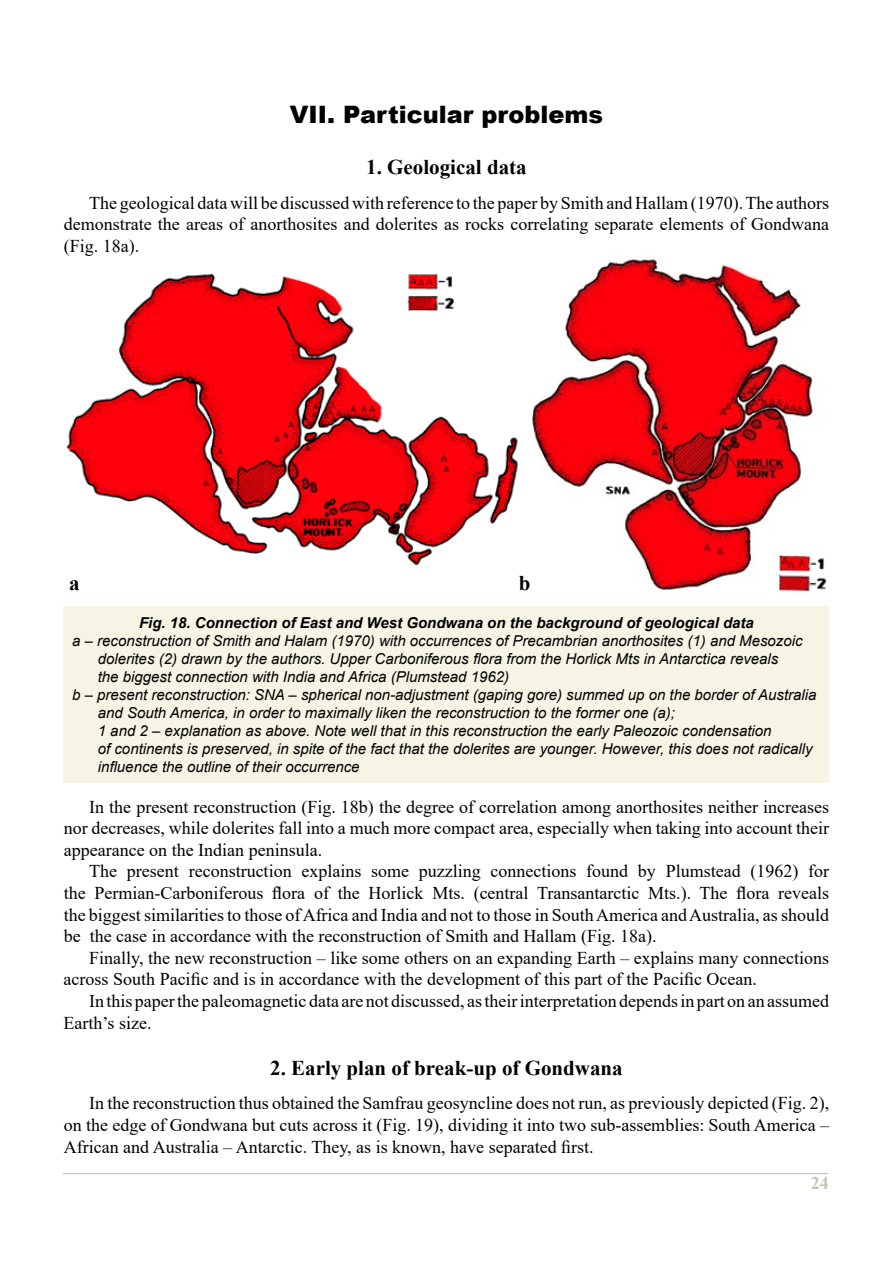
<style>
.page{position:relative;width:893px;height:1263px;background:#fff}
.page>*{position:absolute;margin:0;border:0;box-sizing:border-box;transform-origin:0 0}
.t1{font:900 24px "Arial";color:#000}
.t2{font:700 21px "Times New Roman";color:#000}
.t3{font:18px/21.6px "Times New Roman";color:#000;text-align:justify}
.t4{font:700 18px "Times New Roman";color:#c6c3ac}
.t5{font:italic 15px "Arial";color:#000}
.t6{font:italic 700 15px "Arial";color:#000}
</style>
<div class="page">
<hr style="left:63px;top:1173px;width:765px;height:1px;background:#c6c3ac">
<img style="left:532px;top:259px;width:295px;height:333px">
<div style="left:64px;top:606px;width:765px;height:176px;background:#f6f4e5"></div>
<img style="left:66px;top:273px;width:452px;height:293px">
<h1 class="t1" style="left:290px;top:97px;width:315px">VII. Particular problems</h1>
<p class="t2" style="left:366px;top:152px;width:162px">1. Geological data</p>
<p class="t3" style="left:64px;top:191px;width:767px;text-indent:26px">The geological data will be discussed with reference to the paper by Smith and Hallam(1970).The authors demonstrate the areas of anorthosites and dolerites as rocks correlating separate elements of Gondwana (Fig. 18a).</p>
<p class="t2" style="left:69px;top:568px;width:12px">a</p>
<p class="t2" style="left:519px;top:568px;width:13px">b</p>
<p class="t6" style="left:139px;top:612px;width:616px">Fig. 18. Connection of East and West Gondwana on the background of geological data</p>
<p class="t5" style="left:72px;top:630px;width:732px">a – reconstruction of Smith and Halam (1970) with occurrences of Precambrian anorthosites (1) and Mesozoic</p>
<p class="t5" style="left:98px;top:648px;width:682px">dolerites (2) drawn by the authors. Upper Carboniferous flora from the Horlick Mts in Antarctica reveals</p>
<p class="t5" style="left:98px;top:666px;width:413px">the biggest connection with India and Africa (Plumstead 1962)</p>
<p class="t5" style="left:72px;top:684px;width:746px">b – present reconstruction: SNA – spherical non-adjustment (gaping gore) summed up on the border of Australia</p>
<p class="t5" style="left:98px;top:702px;width:579px">and South America, in order to maximally liken the reconstruction to the former one (a);</p>
<p class="t5" style="left:98px;top:720px;width:675px">1 and 2 – explanation as above. Note well that in this reconstruction the early Paleozoic condensation</p>
<p class="t5" style="left:98px;top:738px;width:716px">of continents is preserved, in spite of the fact that the dolerites are younger. However, this does not radically</p>
<p class="t5" style="left:98px;top:756px;width:263px">influence the outline of their occurrence</p>
<p class="t3" style="left:64px;top:795px;width:767px;text-indent:26px">In the present reconstruction (Fig. 18b) the degree of correlation among anorthosites neither increases nor decreases, while dolerites fall into a much more compact area, especially when taking into account their appearance on the Indian peninsula.</p>
<p class="t3" style="left:64px;top:860px;width:767px;text-indent:26px">The present reconstruction explains some puzzling connections found by Plumstead (1962) for the Permian-Carboniferous flora of the Horlick Mts. (central Transantarctic Mts.). The flora reveals the biggest similarities to those ofAfrica and India and not to those in SouthAmerica andAustralia, as should be the case in accordance with the reconstruction of Smith and Hallam (Fig. 18a).</p>
<p class="t3" style="left:64px;top:946px;width:767px;text-indent:26px">Finally, the new reconstruction – like some others on an expanding Earth – explains many connections across South Pacific and is in accordance with the development of this part of the Pacific Ocean.</p>
<p class="t3" style="left:64px;top:990px;width:767px;text-indent:26px">In this paperthe paleomagnetic data are not discussed, astheirinterpretation dependsin part on an assumed<br>Earth’s size.</p>
<p class="t2" style="left:270px;top:1053px;width:354px">2. Early plan of break-up of Gondwana</p>
<p class="t3" style="left:64px;top:1092px;width:767px;text-indent:26px">In the reconstruction thus obtained the Samfrau geosyncline does not run, as previously depicted (Fig. 2), on the edge of Gondwana but cuts across it (Fig. 19), dividing it into two sub-assemblies: South America – African and Australia – Antarctic. They, as is known, have separated first.</p>
<p class="t4" style="left:811px;top:1170px;width:19px">24</p>
</div>
